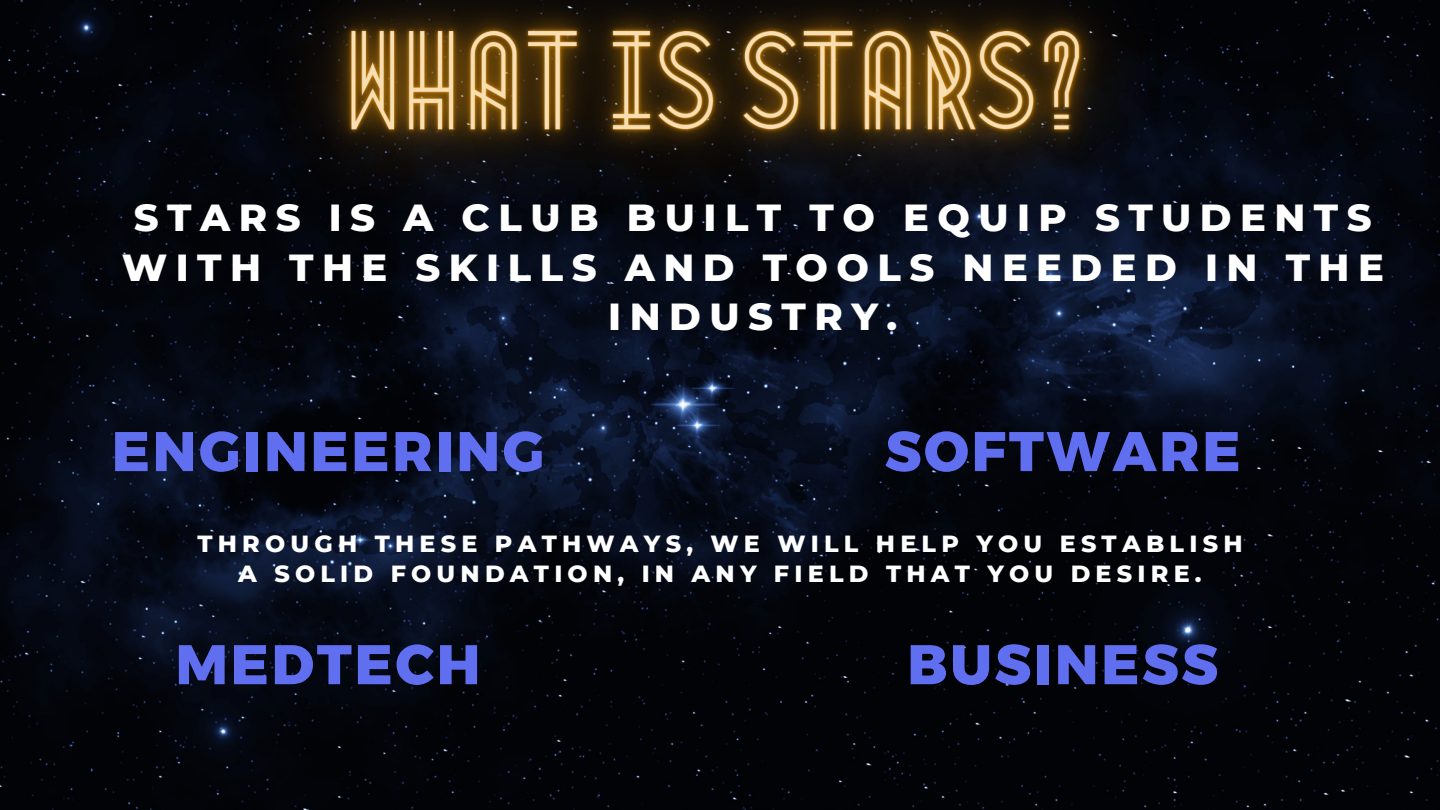
<style>
.page{position:relative;width:1440px;height:810px;background:#fff}
.page>*{position:absolute;margin:0;border:0;box-sizing:border-box;transform-origin:0 0}
.t1{font:700 55.7px "Kief Montaser Extra";letter-spacing:.05em;color:#606ef0}
.t2{font:800 38.5px/49.2px "Montserrat";letter-spacing:.22em;color:#fff;text-align:center}
.t3{font:800 23.8px/30.5px "Montserrat";letter-spacing:.22em;color:#fff;text-align:center}
</style>
<div class="page">
<img style="left:0;top:0;width:1440px;height:810px">
<img style="left:206px;top:0;width:1029px;height:306px">
<h2 class="t2" style="left:122px;top:191px;width:1264px">STARS IS A CLUB BUILT TO EQUIP STUDENTS<br>WITH THE SKILLS AND TOOLS NEEDED IN THE<br>INDUSTRY.</h2>
<h1 class="t1" style="left:112px;top:419px;width:434px">ENGINEERING</h1>
<h1 class="t1" style="left:885px;top:419px;width:357px">SOFTWARE</h1>
<p class="t3" style="left:197px;top:527px;width:1047px">THROUGH THESE PATHWAYS, WE WILL HELP YOU ESTABLISH<br>A SOLID FOUNDATION, IN ANY FIELD THAT YOU DESIRE.</p>
<h1 class="t1" style="left:176px;top:632px;width:306px">MEDTECH</h1>
<h1 class="t1" style="left:907px;top:632px;width:312px">BUSINESS</h1>
</div>
